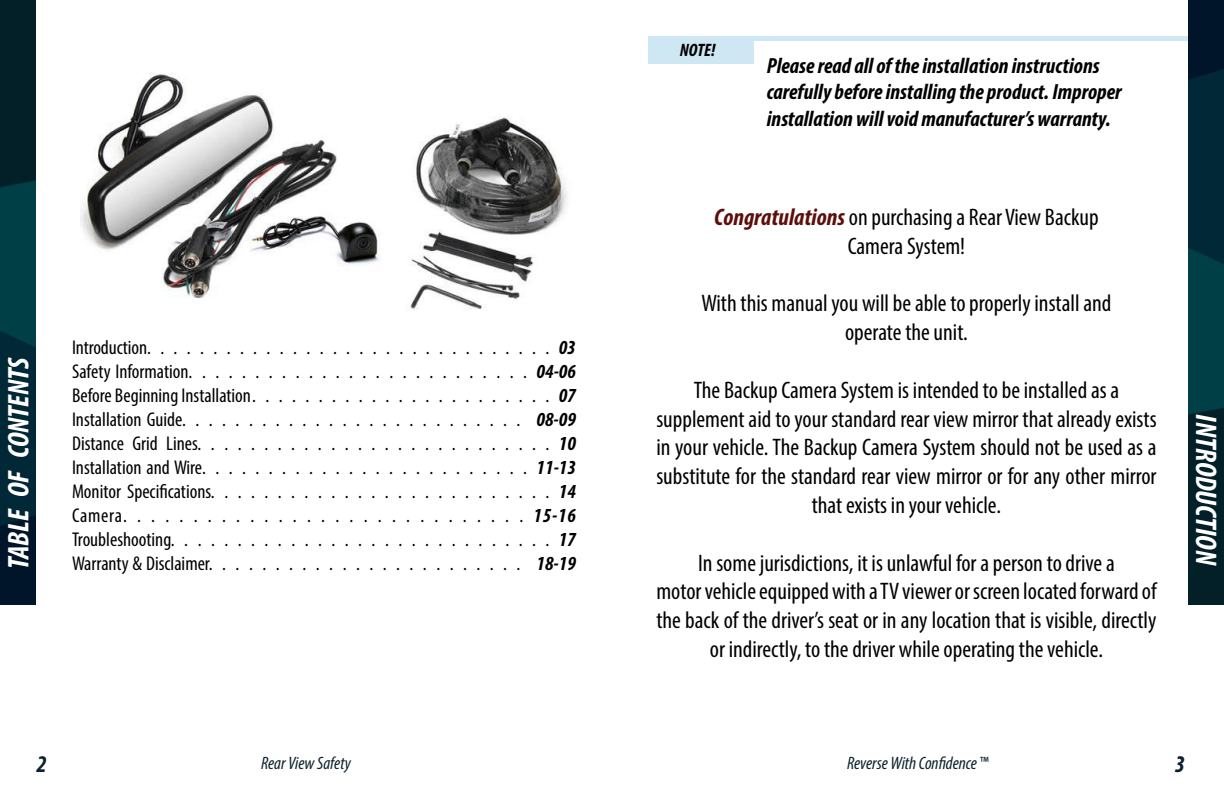
<style>
.page{position:relative;width:1224px;height:792px;background:#fff}
.page>*{position:absolute;margin:0;border:0;box-sizing:border-box;transform-origin:0 0}
.t1{font:italic 700 condensed 30px "Myriad Pro";letter-spacing:-.005em;color:#fff}
.t2{font:condensed 24px/28.8px "Myriad Pro";color:#000;text-align:center}
.t3{font:italic 700 condensed 24px "Myriad Pro";color:#0c212c}
.t4{font:italic 700 condensed 22px/26.4px "Myriad Pro";color:#000}
.t5{font:condensed 20px/24px "Myriad Pro";color:#000;text-align:justify}
.t6{font:italic condensed 18px "Myriad Pro";color:#0c212c}
.t7{font:italic 700 condensed 18px "Myriad Pro";color:#000}
.s1{font-weight:700;font-style:italic}
.s2{font-weight:700;font-style:italic;color:#5c0f0a}
.s3{font-style:normal}
</style>
<div class="page">
<div style="left:648px;top:36px;width:106px;height:28px;background:#cfe7f3"></div>
<div style="left:742px;top:36px;width:446px;height:5px;background:#cfe7f3"></div>
<img style="left:0;top:0;width:36px;height:605px">
<img style="left:1188px;top:0;width:36px;height:605px">
<img style="left:80px;top:72px;width:488px;height:238px">
<p class="t1" style="left:0;top:569px;width:214px;rotate:-90deg">TABLE OF CONTENTS</p>
<p class="t5" style="left:72px;top:335px;width:506px">Introduction...............................<span class="s1">03<br></span>Safety Information..........................<span class="s1">04-06<br></span>Before Beginning Installation. . . . . . . . . . . . . . . . . . . . . . . <span class="s1">07<br></span>Installation Guide.......................... <span class="s1">08-09<br></span>Distance Grid Lines...........................<span class="s1">10<br></span>Installation and Wire.........................<span class="s1">11-13<br></span>Monitor Specifications..........................<span class="s1">14<br></span>Camera.............................<span class="s1">15-16<br></span>Troubleshooting.............................<span class="s1">17</span></p>
<p class="t5" style="left:72px;top:551px;width:505px">Warranty &amp; Disclaimer........................ <span class="s1">18-19</span></p>
<p class="t7" style="left:680px;top:38px;width:37px">NOTE!</p>
<p class="t4" style="left:767px;top:52px;width:356px">Please read all of the installation instructions carefully before installing the product. Improper installation will void manufacturer’s warranty.</p>
<p class="t2" style="left:714px;top:202px;width:386px"><span class="s2">Congratulations</span> on purchasing a Rear View Backup<br>Camera System!</p>
<p class="t2" style="left:701px;top:289px;width:411px">With this manual you will be able to properly install and operate the unit.</p>
<p class="t2" style="left:656px;top:375px;width:502px">The Backup Camera System is intended to be installed as a supplement aid to your standard rear view mirror that already exists in your vehicle. The Backup Camera System should not be used as a substitute for the standard rear view mirror or for any other mirror that exists in your vehicle.</p>
<p class="t2" style="left:656px;top:548px;width:502px">In some jurisdictions, it is unlawful for a person to drive a<br>motor vehicle equipped with a TV viewer or screen located forward of the back of the driver’s seat or in any location that is visible, directly or indirectly, to the driver while operating the vehicle.</p>
<p class="t1" style="left:1225px;top:414px;width:153px;rotate:90deg">INTRODUCTION</p>
<p class="t3" style="left:36px;top:749px;width:12px">2</p>
<p class="t6" style="left:261px;top:752px;width:91px">Rear View Safety</p>
<p class="t6" style="left:847px;top:752px;width:143px">Reverse With Confidence <span class="s3">™</span></p>
<p class="t3" style="left:1175px;top:749px;width:12px">3</p>
</div>
